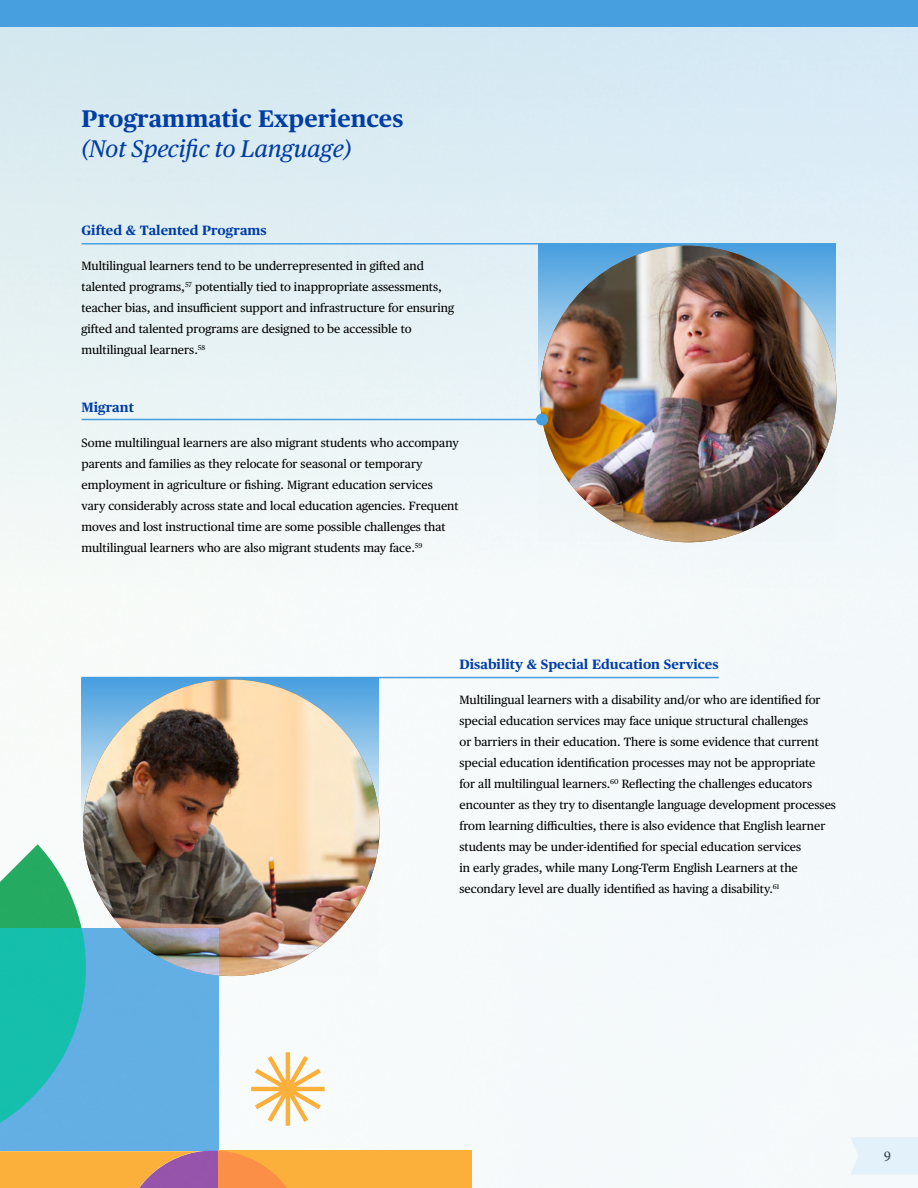
<style>
.page{position:relative;width:918px;height:1188px;background:#fff}
.page>*{position:absolute;margin:0;border:0;box-sizing:border-box;transform-origin:0 0}
.t1{font:700 24px/30px "Publico Text";color:#003da5}
.t2{font:15px "Minion Pro";color:#313e47}
.t3{font:700 13.5px "Publico Text";color:#003da5}
.t4{font:12px/21px "Publico Text";color:#000}
.s1{font-weight:400;font-style:italic}
</style>
<div class="page">
<div style="left:81px;top:594px;width:837px;height:594px;background:#f5f9fa"></div>
<svg style="left:82px;top:678px;width:297px;height:298px"></svg>
<img style="left:83px;top:679px;width:297px;height:297px;border-radius:148px">
<hr style="left:82px;top:677px;width:637px;height:1px;background:#489fdf">
<div style="left:0;top:0;width:918px;height:594px;background:linear-gradient(to bottom,#d2e7f1,#f5faf9)"></div>
<div style="left:0;top:0;width:918px;height:27px;background:#489fdf"></div>
<div style="left:850px;top:1137px;width:68px;height:37px;background:#e3f1fa"></div>
<svg style="left:538px;top:245px;width:298px;height:297px"></svg>
<img style="left:540px;top:246px;width:296px;height:296px;border-radius:148px">
<hr style="left:82px;top:243px;width:754px;height:2px;background:#489fdf">
<div style="left:218px;top:1150px;width:254px;height:38px;background:#fbb03b"></div>
<svg style="left:0;top:844px;width:329px;height:344px"></svg>
<hr style="left:82px;top:419px;width:460px;height:1px;background:#489fdf">
<div style="left:536px;top:413px;width:12px;height:12px;background:#489fdf;border-radius:50%"></div>
<p class="t1" style="left:82px;top:102px;width:323px">Programmatic Experiences <span class="s1">(Not Specific to Language)</span></p>
<p class="t3" style="left:82px;top:220px;width:187px">Gifted &amp; Talented Programs</p>
<p class="t4" style="left:82px;top:255px;width:374px">Multilingual learners tend to be underrepresented in gifted and talented programs,<sup>57</sup> potentially tied to inappropriate assessments, teacher bias, and insufficient support and infrastructure for ensuring gifted and talented programs are designed to be accessible to multilingual learners.<sup>58</sup></p>
<p class="t3" style="left:82px;top:397px;width:54px">Migrant</p>
<p class="t4" style="left:82px;top:432px;width:379px">Some multilingual learners are also migrant students who accompany parents and families as they relocate for seasonal or temporary employment in agriculture or fishing. Migrant education services vary considerably across state and local education agencies. Frequent moves and lost instructional time are some possible challenges that multilingual learners who are also migrant students may face.<sup>59</sup></p>
<p class="t3" style="left:460px;top:654px;width:261px">Disability &amp; Special Education Services</p>
<p class="t4" style="left:460px;top:688px;width:378px">Multilingual learners with a disability and/or who are identified for special education services may face unique structural challenges<br>or barriers in their education. There is some evidence that current special education identification processes may not be appropriate<br>for all multilingual learners.<sup>60</sup> Reflecting the challenges educators encounter as they try to disentangle language development processes from learning difficulties, there is also evidence that English learner students may be under-identified for special education services<br>in early grades, while many Long-Term English Learners at the secondary level are dually identified as having a disability.<sup>61</sup></p>
<p class="t2" style="left:884px;top:1146px;width:9px">9</p>
</div>
